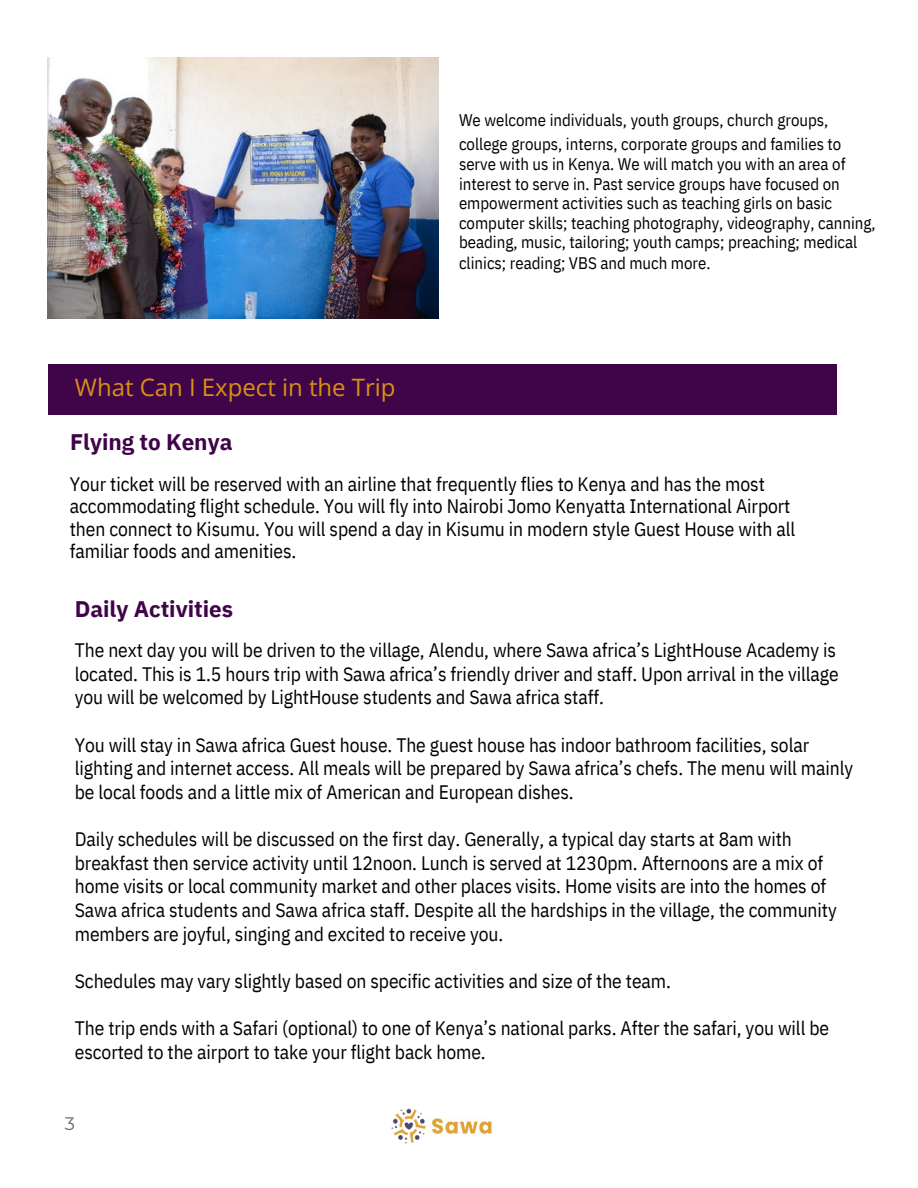
<style>
.page{position:relative;width:918px;height:1188px;background:#fff}
.page>*{position:absolute;margin:0;border:0;box-sizing:border-box;transform-origin:0 0}
.t1{font:24px "Open Sans";color:#d89113}
.t2{font:700 22.5px "IBM Plex Sans";color:#400548}
.t3{font:19.5px/23.7px "IBM Plex Sans Cond";letter-spacing:-.005em;color:#000}
.t4{font:18px "Montserrat";color:#666660}
.t5{font:16.8px "IBM Plex Sans Cond";color:#000}
</style>
<div class="page">
<img style="left:48px;top:58px;width:390px;height:261px">
<div style="left:48px;top:364px;width:788px;height:50px;background:#400548"></div>
<img style="left:391px;top:1108px;width:101px;height:36px">
<p class="t1" style="left:75px;top:371px;width:322px">What Can I Expect in the Trip</p>
<p class="t2" style="left:70px;top:427px;width:164px">Flying to Kenya</p>
<p class="t5" style="left:459px;top:108px;width:371px">We welcome individuals, youth groups, church groups,</p>
<p class="t5" style="left:459px;top:133px;width:384px">college groups, interns, corporate groups and families to</p>
<p class="t5" style="left:459px;top:152px;width:388px">serve with us in Kenya. We will match you with an area of</p>
<p class="t5" style="left:459px;top:173px;width:382px">interest to serve in. Past service groups have focused on</p>
<p class="t5" style="left:459px;top:192px;width:375px">empowerment activities such as teaching girls on basic</p>
<p class="t5" style="left:459px;top:212px;width:418px">computer skills; teaching photography, videography, canning,</p>
<p class="t5" style="left:459px;top:231px;width:400px">beading, music, tailoring; youth camps; preaching; medical</p>
<p class="t5" style="left:459px;top:251px;width:253px">clinics; reading; VBS and much more.</p>
<p class="t3" style="left:70px;top:472px;width:727px;line-height:22.5px">Your ticket will be reserved with an airline that frequently flies to Kenya and has the most accommodating flight schedule. You will fly into Nairobi Jomo Kenyatta International Airport then connect to Kisumu. You will spend a day in Kisumu in modern style Guest House with all familiar foods and amenities.</p>
<p class="t2" style="left:75px;top:594px;width:160px">Daily Activities</p>
<p class="t3" style="left:75px;top:638px;width:765px">The next day you will be driven to the village, Alendu, where Sawa africa’s LightHouse Academy is located. This is 1.5 hours trip with Sawa africa’s friendly driver and staff. Upon arrival in the village you will be welcomed by LightHouse students and Sawa africa staff.</p>
<p class="t3" style="left:75px;top:732px;width:780px">You will stay in Sawa africa Guest house. The guest house has indoor bathroom facilities, solar lighting and internet access. All meals will be prepared by Sawa africa’s chefs. The menu will mainly be local foods and a little mix of American and European dishes.</p>
<p class="t3" style="left:75px;top:827px;width:764px">Daily schedules will be discussed on the first day. Generally, a typical day starts at 8am with breakfast then service activity until 12noon. Lunch is served at 1230pm. Afternoons are a mix of home visits or local community market and other places visits. Home visits are into the homes of Sawa africa students and Sawa africa staff. Despite all the hardships in the village, the community members are joyful, singing and excited to receive you.</p>
<p class="t3" style="left:75px;top:969px;width:598px">Schedules may vary slightly based on specific activities and size of the team.</p>
<p class="t3" style="left:75px;top:1016px;width:756px">The trip ends with a Safari (optional) to one of Kenya’s national parks. After the safari, you will be escorted to the airport to take your flight back home.</p>
<p class="t4" style="left:65px;top:1113px;width:12px">3</p>
</div>
